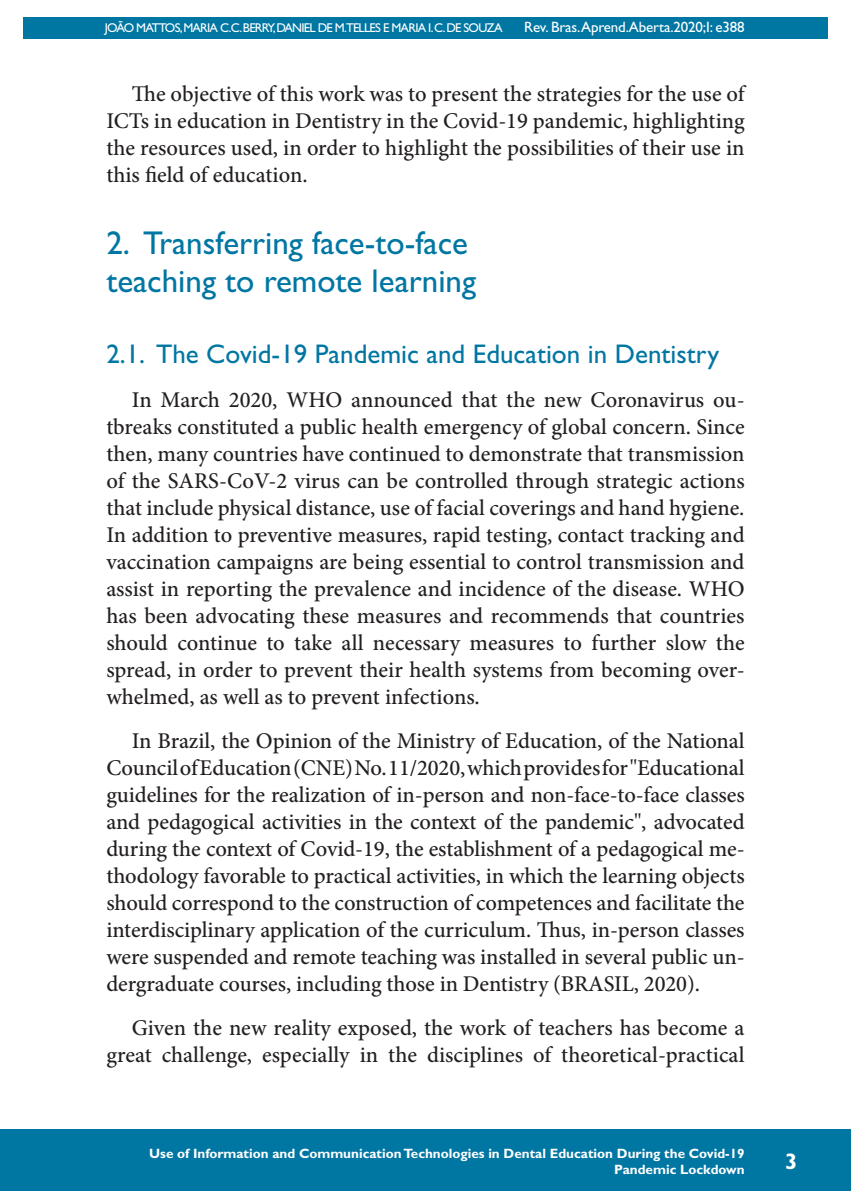
<style>
.page{position:relative;width:851px;height:1191px;background:#fff}
.page>*{position:absolute;margin:0;border:0;box-sizing:border-box;transform-origin:0 0}
.t1{font:33px/37.5px "Gill Sans Std";color:#0076a3}
.t2{font:27px "Gill Sans Std";color:#0076a3}
.Texto_corrido{font:500 22.5px/27px "Minion Pro";color:#231f20;text-align:justify}
.t3{font:700 22.5px "Gill Sans Std";color:#fff}
.t4{font:15px "Gill Sans Std";letter-spacing:-.01em;color:#fff}
.t5{font:700 13.5px/16.2px "Gill Sans Std";color:#fff;text-align:right}
.t6{font:12.75px "Gill Sans Std";letter-spacing:-.06em;color:#fff}
</style>
<div class="page">
<hr style="left:104px;top:0;width:1px;height:467px;background:#0076a3">
<div style="left:23px;top:17px;width:804px;height:21px;background:#0076a3"></div>
<div style="left:0;top:1129px;width:850px;height:62px;background:#0076a3"></div>
<p class="t6" style="left:105px;top:20px;width:399px">JOÃO MATTOS,MARIA C.C.BERRY,DANIEL DE M.TELLES E MARIA I.C.DE SOUZA</p>
<p class="t4" style="left:524px;top:18px;width:222px">Rev. Bras.Aprend.Aberta.2020;I: e388</p>
<p class="Texto_corrido" style="left:106px;top:81px;width:639px;text-indent:26px">The objective of this work was to present the strategies for the use of ICTs in education in Dentistry in the Covid-19 pandemic, highlighting the resources used, in order to highlight the possibilities of their use in this field of education.</p>
<p class="t1" style="left:106px;top:224px;width:371px">2. Transferring face-to-face teaching to remote learning</p>
<p class="t2" style="left:106px;top:338px;width:614px">2.1. The Covid-19 Pandemic and Education in Dentistry</p>
<p class="Texto_corrido" style="left:106px;top:386px;width:639px;text-indent:26px">In March 2020, WHO announced that the new Coronavirus ou&shy;tbreaks constituted a public health emergency of global concern. Since then, many countries have continued to demonstrate that transmission of the SARS-CoV-2 virus can be controlled through strategic actions that include physical distance, use of facial coverings and hand hygiene.<br>In addition to preventive measures, rapid testing, contact tracking and vaccination campaigns are being essential to control transmission and assist in reporting the prevalence and incidence of the disease. WHO has been advocating these measures and recommends that countries should continue to take all necessary measures to further slow the spread, in order to prevent their health systems from becoming over&shy;whelmed, as well as to prevent infections.</p>
<p class="Texto_corrido" style="left:106px;top:727px;width:639px;text-indent:26px">In Brazil, the Opinion of the Ministry of Education, of the National Council of Education (CNE) No. 11/2020, which provides for "Educational guidelines for the realization of in-person and non-face-to-face classes and pedagogical activities in the context of the pandemic", advocated during the context of Covid-19, the establishment of a pedagogical me&shy;thodology favorable to practical activities, in which the learning objects should correspond to the construction of competences and facilitate the interdisciplinary application of the curriculum. Thus, in-person classes were suspended and remote teaching was installed in several public un&shy;dergraduate courses, including those in Dentistry (BRASIL, 2020).</p>
<p class="Texto_corrido" style="left:106px;top:1014px;width:639px;text-align:right">Given the new reality exposed, the work of teachers has become a great challenge, especially in the disciplines of theoretical-practical</p>
<p class="t5" style="left:149px;top:1145px;width:597px">Use of Information and Communication Technologies in Dental Education During the Covid-19<br>Pandemic Lockdown</p>
<p class="t3" style="left:785px;top:1148px;width:14px">3</p>
</div>
